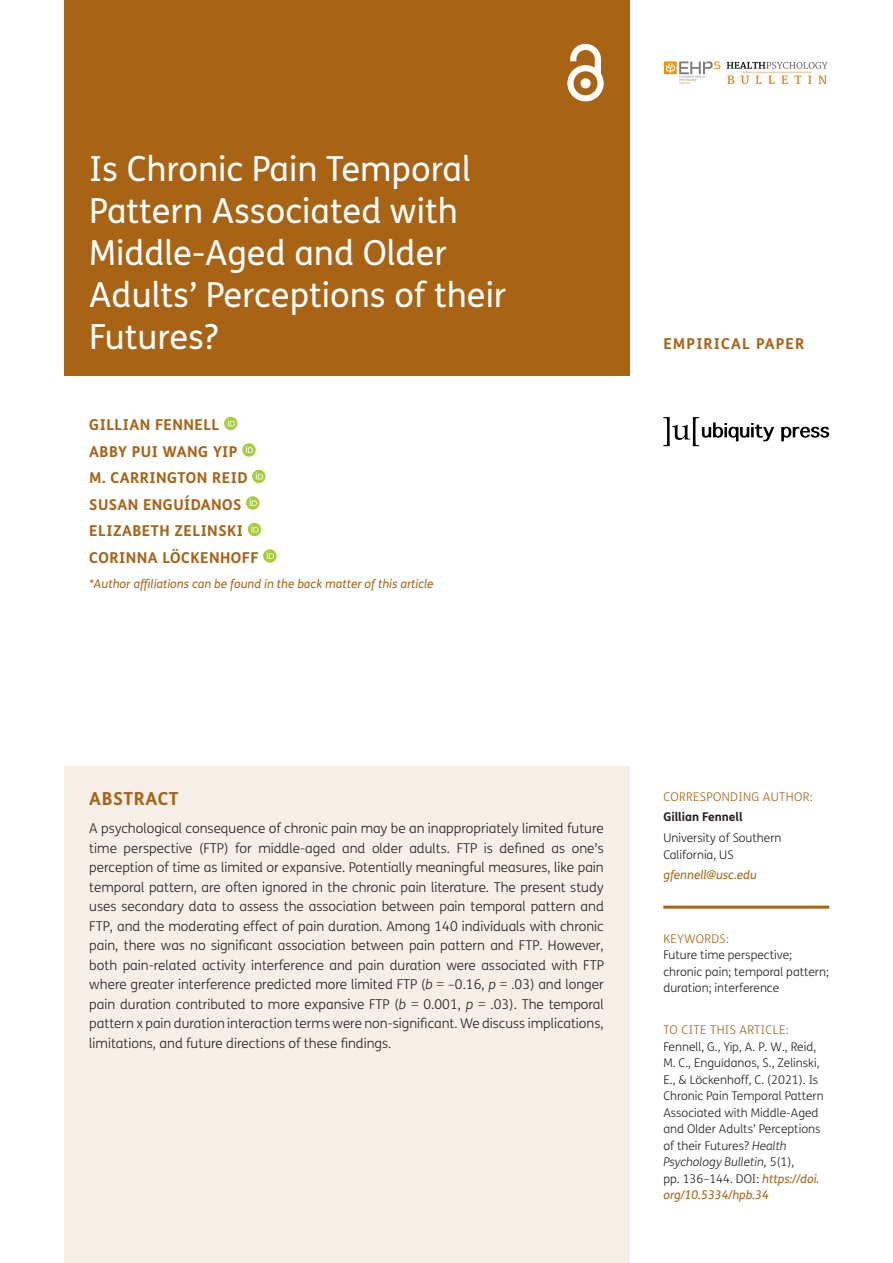
<style>
.page{position:relative;width:893px;height:1263px;background:#fff}
.page>*{position:absolute;margin:0;border:0;box-sizing:border-box;transform-origin:0 0}
.Article_Title{font:34.5px/42px "FS Me";color:#fff}
.t1{font:700 18px "FS Me";letter-spacing:.03em;color:#a86315}
.Cover_Authors{font:700 15px "FS Me";letter-spacing:.03em;color:#a86315}
.Cover_Authors-2{font:700 15px "FS Me";letter-spacing:.075em;color:#a86315}
.Abstract_Copy{font:300 13.5px/19.5px "FS Me";color:#231f20;text-align:justify}
.t2{font:300 12px/16.5px "FS Me";color:#231f20}
.t3{font:italic 12px "FS Me";color:#a86315}
.t4{font:300 12px "FS Me";letter-spacing:.03em;color:#a86315}
.t5{font:700 12px "FS Me";color:#231f20}
.s1{font-style:italic}
.s2{font-weight:400;font-style:italic;color:#a86315}
</style>
<div class="page">
<div style="left:64px;top:0;width:565px;height:376px;background:#a86315"></div>
<svg style="left:567px;top:44px;width:37px;height:57px"></svg>
<svg style="left:781px;top:427px;width:48px;height:14px"></svg>
<svg style="left:663px;top:417px;width:111px;height:29px"></svg>
<svg style="left:664px;top:61px;width:56px;height:23px"></svg>
<img style="left:726px;top:61px;width:102px;height:24px">
<div style="left:64px;top:766px;width:565px;height:497px;background:#f6efe8"></div>
<hr style="left:663px;top:906px;width:166px;height:3px;background:#a86315">
<svg style="left:224px;top:417px;width:13px;height:13px"></svg>
<svg style="left:228px;top:419px;width:7px;height:7px"></svg>
<svg style="left:242px;top:443px;width:14px;height:14px"></svg>
<svg style="left:246px;top:446px;width:7px;height:7px"></svg>
<svg style="left:252px;top:470px;width:14px;height:13px"></svg>
<svg style="left:256px;top:472px;width:7px;height:7px"></svg>
<svg style="left:246px;top:496px;width:13px;height:14px"></svg>
<svg style="left:250px;top:499px;width:7px;height:7px"></svg>
<svg style="left:248px;top:523px;width:13px;height:13px"></svg>
<svg style="left:251px;top:525px;width:8px;height:7px"></svg>
<svg style="left:263px;top:549px;width:14px;height:14px"></svg>
<svg style="left:267px;top:552px;width:7px;height:7px"></svg>
<h1 class="Article_Title" style="left:89px;top:148px;width:419px">Is Chronic Pain Temporal<br>Pattern Associated with<br>Middle-Aged and Older<br>Adults’ Perceptions of their<br>Futures?</h1>
<p class="Cover_Authors" style="left:89px;top:415px;width:132px">GILLIAN FENNELL</p>
<p class="Cover_Authors" style="left:89px;top:442px;width:150px">ABBY PUI WANG YIP</p>
<p class="Cover_Authors" style="left:89px;top:468px;width:160px">M. CARRINGTON REID</p>
<p class="Cover_Authors" style="left:89px;top:495px;width:154px">SUSAN ENGUÍDANOS</p>
<p class="Cover_Authors" style="left:89px;top:521px;width:155px">ELIZABETH ZELINSKI</p>
<p class="Cover_Authors" style="left:89px;top:548px;width:171px">CORINNA LÖCKENHOFF</p>
<p class="t3" style="left:89px;top:576px;width:346px">*Author affiliations can be found in the back matter of this article</p>
<p class="Cover_Authors-2" style="left:663px;top:334px;width:143px">EMPIRICAL PAPER</p>
<h2 class="t1" style="left:89px;top:788px;width:91px">ABSTRACT</h2>
<p class="Abstract_Copy" style="left:89px;top:819px;width:516px">A psychological consequence of chronic pain may be an inappropriately limited future time perspective (FTP) for middle-aged and older adults. FTP is defined as one’s perception of time as limited or expansive. Potentially meaningful measures, like pain temporal pattern, are often ignored in the chronic pain literature. The present study uses secondary data to assess the association between pain temporal pattern and FTP, and the moderating effect of pain duration. Among 140 individuals with chronic pain, there was no significant association between pain pattern and FTP. However, both pain-related activity interference and pain duration were associated with FTP where greater interference predicted more limited FTP (<span class="s1">b</span> = –0.16, <span class="s1">p</span> = .03) and longer pain duration contributed to more expansive FTP (<span class="s1">b</span> = 0.001, <span class="s1">p</span> = .03). The temporal pattern x pain duration interaction terms were non-significant. We discuss implications, limitations, and future directions of these findings.</p>
<p class="t4" style="left:663px;top:789px;width:151px">CORRESPONDING AUTHOR:</p>
<p class="t5" style="left:663px;top:810px;width:81px">Gillian Fennell</p>
<p class="t2" style="left:663px;top:830px;width:120px">University of Southern<br>California, US</p>
<p class="t3" style="left:663px;top:868px;width:95px">gfennell@usc.edu</p>
<p class="t4" style="left:663px;top:931px;width:67px">KEYWORDS:</p>
<p class="t2" style="left:663px;top:947px;width:167px">Future time perspective; chronic pain; temporal pattern; duration; interference</p>
<p class="t4" style="left:663px;top:1023px;width:127px">TO CITE THIS ARTICLE:</p>
<p class="t2" style="left:663px;top:1038px;width:162px">Fennell, G., Yip, A. P. W., Reid,<br>M. C., Enguídanos, S., Zelinski,<br>E., &amp; Löckenhoff, C. (2021). Is<br>Chronic Pain Temporal Pattern<br>Associated with Middle-Aged and Older Adults’ Perceptions of their Futures? <span class="s1">Health<br>Psychology Bulletin,</span> 5(1),<br>pp. 136–144. DOI: <span class="s2">https://doi. org/10.5334/hpb.34</span></p>
</div>
